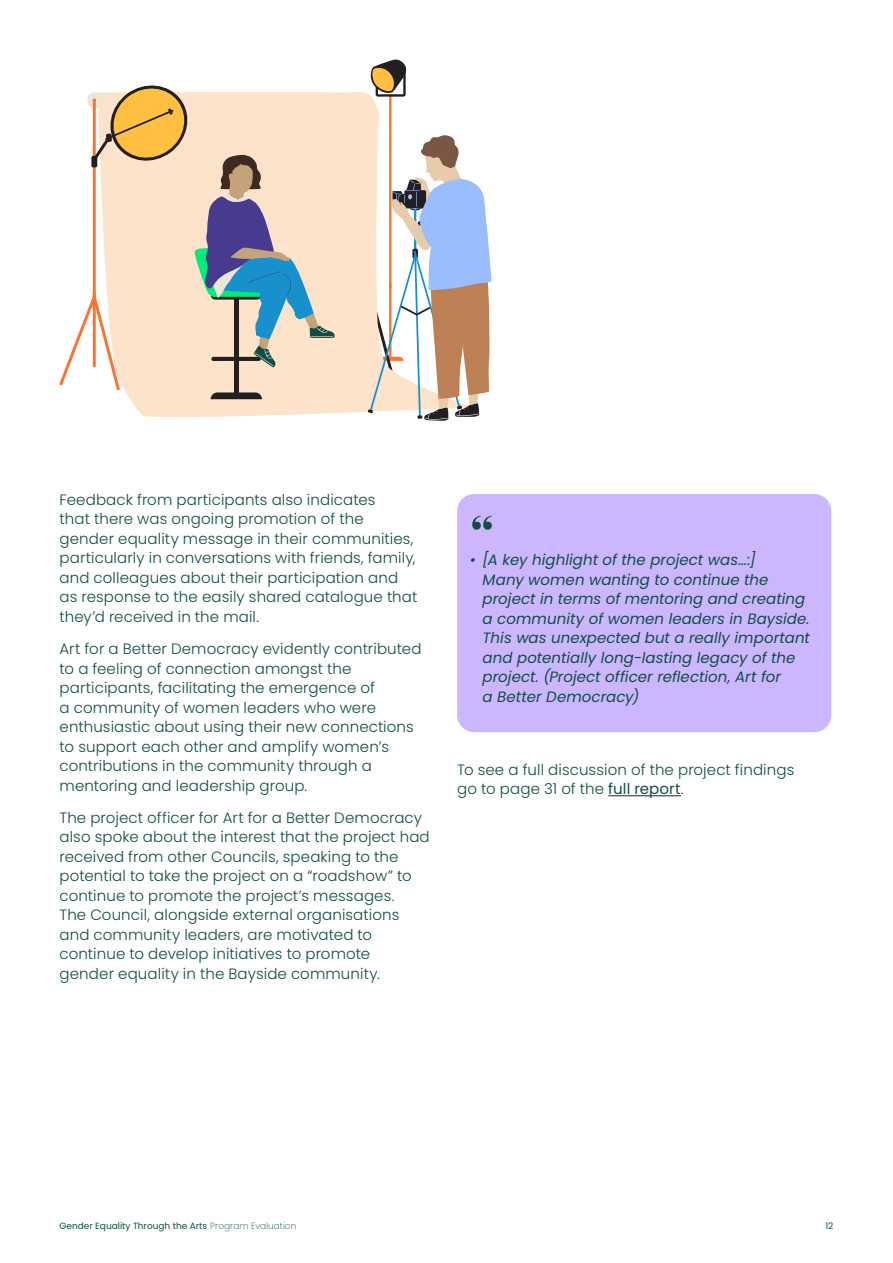
<style>
.page{position:relative;width:893px;height:1263px;background:#fff}
.page>*{position:absolute;margin:0;border:0;box-sizing:border-box;transform-origin:0 0}
.Indented_body_copy_q{font:600 54px "Reckless Neue";color:#104e43}
.Body{font:300 15px/19.5px "Poppins";letter-spacing:.01em;color:#104e43}
.t1{font:italic 15px/19.5px "Poppins";letter-spacing:.005em;color:#104e43}
.t2{font:9px "Poppins";color:#104e43}
.s1{font-weight:400}
.s2{font-weight:200}
</style>
<div class="page">
<div style="left:457px;top:494px;width:374px;height:238px;background:#ccb7ff;border-radius:17px"></div>
<hr style="left:608px;top:795px;width:73px;height:1px;background:#231f20">
<svg style="left:59px;top:59px;width:432px;height:362px"></svg>
<p class="Body" style="left:60px;top:490px;width:359px">Feedback from participants also indicates<br>that there was ongoing promotion of the gender equality message in their communities, particularly in conversations with friends, family, and colleagues about their participation and as response to the easily shared catalogue that they’d received in the mail.</p>
<p class="Body" style="left:60px;top:639px;width:363px">Art for a Better Democracy evidently contributed to a feeling of connection amongst the participants, facilitating the emergence of<br>a community of women leaders who were enthusiastic about using their new connections to support each other and amplify women’s contributions in the community through a mentoring and leadership group.</p>
<p class="Body" style="left:60px;top:808px;width:372px">The project officer for Art for a Better Democracy also spoke about the interest that the project had received from other Councils, speaking to the potential to take the project on a “roadshow” to continue to promote the project’s messages.<br>The Council, alongside external organisations and community leaders, are motivated to continue to develop initiatives to promote<br>gender equality in the Bayside community.</p>
<p class="Indented_body_copy_q" style="left:470px;top:499px;width:26px">“</p>
<p class="t1" style="left:483px;top:550px;width:329px;text-indent:-13px">• [A key highlight of the project was…:]<br>Many women wanting to continue the project in terms of mentoring and creating a community of women leaders in Bayside.<br>This was unexpected but a really important and potentially long-lasting legacy of the project. (Project officer reflection, Art for<br>a Better Democracy)</p>
<p class="Body" style="left:457px;top:760px;width:339px">To see a full discussion of the project findings go to page 31 of the <span class="s1">full report</span>.</p>
<p class="t2" style="left:60px;top:1220px;width:238px">Gender Equality Through the Arts <span class="s2">Program Evaluation</span></p>
<p class="t2" style="left:825px;top:1220px;width:10px">12</p>
</div>
